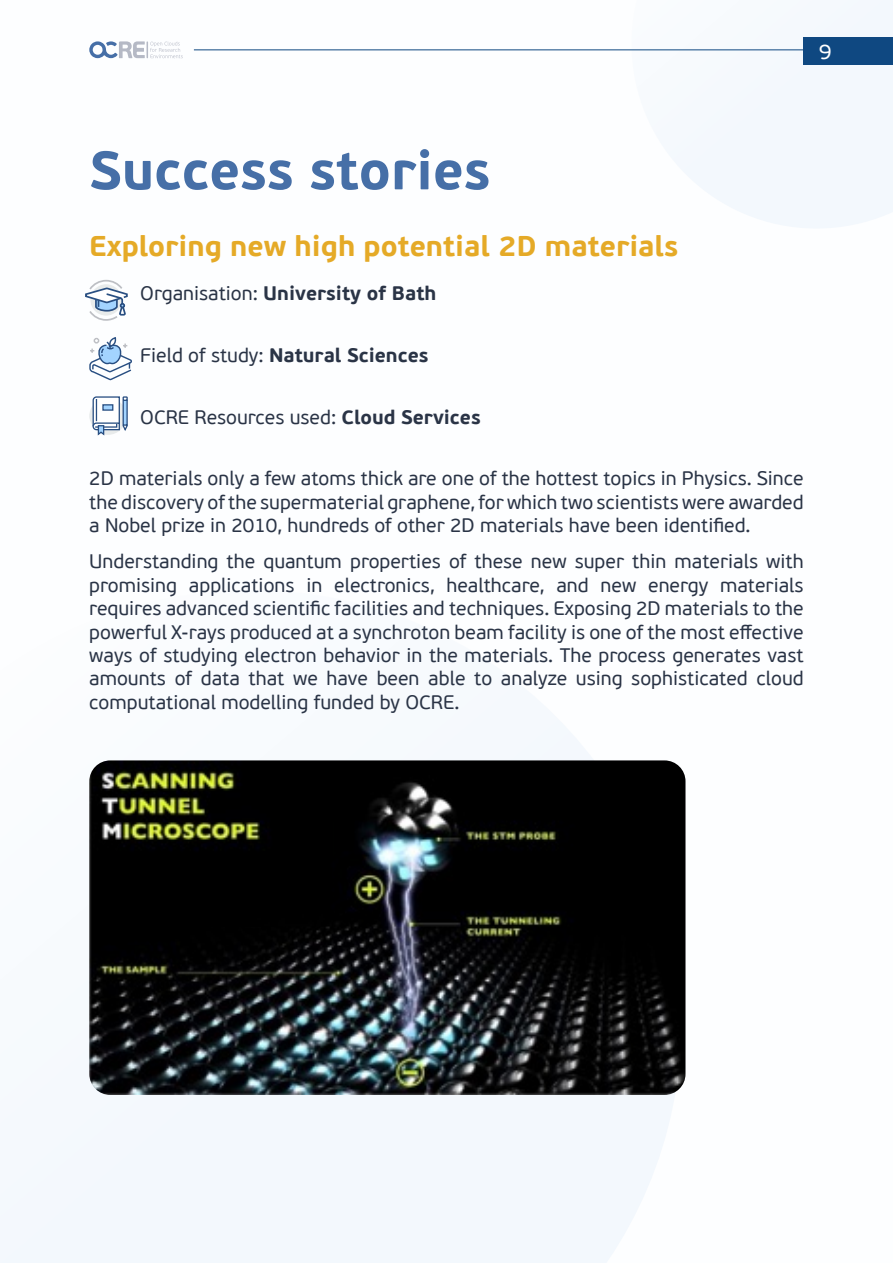
<style>
.page{position:relative;width:893px;height:1263px;background:#fff}
.page>*{position:absolute;margin:0;border:0;box-sizing:border-box;transform-origin:0 0}
.t1{font:700 54px "PF Beau Sans Pro";color:#466fa7}
.t2{font:700 28.5px "PF Beau Sans Pro";color:#e5aa27}
.t3{font:21px "PF Beau Sans Pro";color:#fff}
.t4{font:19.5px/23.4px "PF Beau Sans Pro";color:#2a3446;text-align:justify}
.t5{font:700 19.5px "PF Beau Sans Pro";color:#2a3446}
.s1{font-weight:400}
.s2{font-weight:700}
</style>
<div class="page">
<div style="left:0;top:720px;width:675px;height:543px;background:#f3f8fd"></div>
<svg style="left:631px;top:0;width:262px;height:228px;fill:#f4f8fd"></svg>
<svg style="left:89px;top:41px;width:94px;height:17px"></svg>
<div style="left:804px;top:37px;width:89px;height:27px;background:#0f4881"></div>
<hr style="left:194px;top:49px;width:610px;height:1px;background:#0f4881">
<svg style="left:85px;top:279px;width:43px;height:42px"></svg>
<svg style="left:89px;top:337px;width:43px;height:44px"></svg>
<div style="left:89px;top:398px;width:37px;height:37px;background:#e8ebeb;border-radius:50%"></div>
<svg style="left:92px;top:396px;width:36px;height:40px"></svg>
<div style="left:102px;top:404px;width:11px;height:7px;background:#a3d4ff;border:1px solid #294f82"></div>
<img style="left:89px;top:760px;width:596px;height:335px">
<p class="t3" style="left:819px;top:40px;width:14px">9</p>
<h1 class="t1" style="left:89px;top:137px;width:403px">Success stories</h1>
<h2 class="t2" style="left:89px;top:228px;width:590px">Exploring new high potential 2D materials</h2>
<p class="t5" style="left:140px;top:281px;width:298px"><span class="s1">Organisation:</span> University of Bath</p>
<p class="t5" style="left:140px;top:343px;width:290px"><span class="s1">Field of study:</span> Natural Sciences</p>
<p class="t4" style="left:140px;top:406px;width:342px">OCRE Resources used: <span class="s2">Cloud Services</span></p>
<p class="t4" style="left:89px;top:467px;width:716px">2D materials only a few atoms thick are one of the hottest topics in Physics. Since the discovery of the supermaterial graphene, for which two scientists were awarded a Nobel prize in 2010, hundreds of other 2D materials have been identified.</p>
<p class="t4" style="left:89px;top:550px;width:716px">Understanding the quantum properties of these new super thin materials with promising applications in electronics, healthcare, and new energy materials requires advanced scientific facilities and techniques. Exposing 2D materials to the powerful X-rays produced at a synchroton beam facility is one of the most effective ways of studying electron behavior in the materials. The process generates vast amounts of data that we have been able to analyze using sophisticated cloud computational modelling funded by OCRE.</p>
</div>
